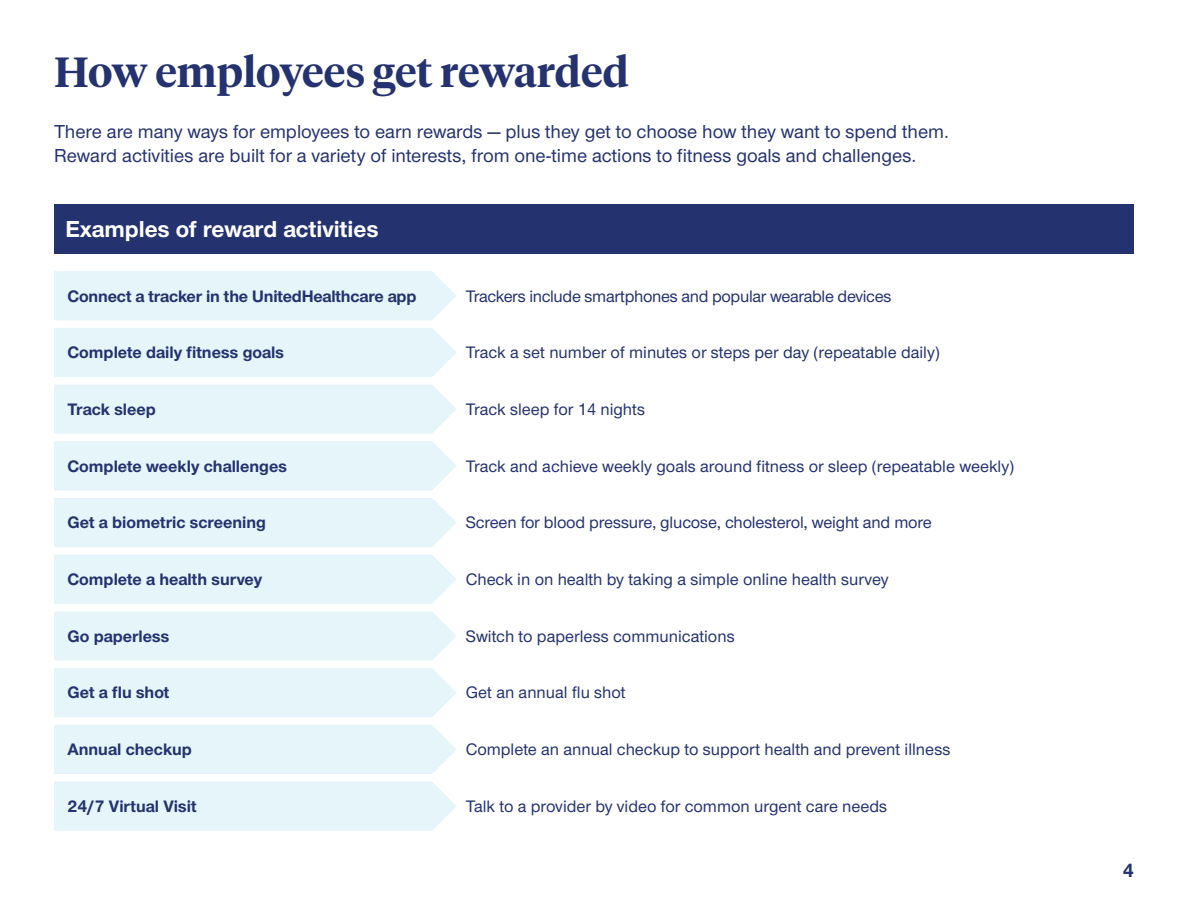
<style>
.page{position:relative;width:1188px;height:918px;background:#fff}
.page>*{position:absolute;margin:0;border:0;box-sizing:border-box;transform-origin:0 0}
.t1{font:600 42px "UHC Serif Headline";color:#243270}
.t2{font:700 24px "UHC Sans";color:#fff}
.t3{font:500 19.5px/24px "UHC Sans";color:#243270}
.t4{font:700 19.5px "UHC Sans";color:#243270}
.t5{font:500 17.25px "UHC Sans";color:#243270}
.t6{font:700 17.25px "UHC Sans";color:#243270}
.t7{font:500 17.25px "UHC Sans";letter-spacing:-.02em;color:#243270}
</style>
<div class="page">
<svg style="left:432px;top:271px;width:24px;height:49px"></svg>
<svg style="left:432px;top:328px;width:24px;height:49px"></svg>
<svg style="left:432px;top:385px;width:24px;height:48px"></svg>
<svg style="left:432px;top:442px;width:24px;height:48px"></svg>
<svg style="left:432px;top:498px;width:24px;height:49px"></svg>
<svg style="left:432px;top:555px;width:24px;height:48px"></svg>
<svg style="left:432px;top:612px;width:24px;height:48px"></svg>
<svg style="left:432px;top:668px;width:24px;height:49px"></svg>
<svg style="left:432px;top:725px;width:24px;height:49px"></svg>
<svg style="left:432px;top:782px;width:24px;height:48px"></svg>
<div style="left:54px;top:204px;width:1080px;height:50px;background:#243270"></div>
<div style="left:54px;top:271px;width:378px;height:333px;background:#e6f5f9"></div>
<div style="left:54px;top:611px;width:378px;height:220px;background:#e6f5f9"></div>
<div style="left:54px;top:320px;width:378px;height:8px;background:#fff"></div>
<div style="left:54px;top:377px;width:378px;height:8px;background:#fff"></div>
<div style="left:54px;top:434px;width:378px;height:7px;background:#fff"></div>
<div style="left:54px;top:490px;width:378px;height:8px;background:#fff"></div>
<div style="left:54px;top:547px;width:378px;height:8px;background:#fff"></div>
<div style="left:54px;top:661px;width:378px;height:7px;background:#fff"></div>
<div style="left:54px;top:717px;width:378px;height:8px;background:#fff"></div>
<div style="left:54px;top:774px;width:378px;height:7px;background:#fff"></div>
<h1 class="t1" style="left:54px;top:43px;width:576px">How employees get rewarded</h1>
<p class="t3" style="left:54px;top:119px;width:896px">There are many ways for employees to earn rewards — plus they get to choose how they want to spend them.<br>Reward activities are built for a variety of interests, from one-time actions to fitness goals and challenges.</p>
<h2 class="t2" style="left:66px;top:213px;width:314px">Examples of reward activities</h2>
<p class="t6" style="left:68px;top:284px;width:351px">Connect a tracker in the UnitedHealthcare app</p>
<p class="t7" style="left:466px;top:284px;width:427px">Trackers include smartphones and popular wearable devices</p>
<p class="t6" style="left:68px;top:341px;width:218px">Complete daily fitness goals</p>
<p class="t5" style="left:466px;top:341px;width:476px">Track a set number of minutes or steps per day (repeatable daily)</p>
<p class="t6" style="left:68px;top:398px;width:90px">Track sleep</p>
<p class="t5" style="left:466px;top:398px;width:181px">Track sleep for 14 nights</p>
<p class="t6" style="left:68px;top:454px;width:221px">Complete weekly challenges</p>
<p class="t5" style="left:466px;top:454px;width:550px">Track and achieve weekly goals around fitness or sleep (repeatable weekly)</p>
<p class="t6" style="left:68px;top:511px;width:200px">Get a biometric screening</p>
<p class="t5" style="left:466px;top:511px;width:468px">Screen for blood pressure, glucose, cholesterol, weight and more</p>
<p class="t6" style="left:68px;top:568px;width:196px">Complete a health survey</p>
<p class="t5" style="left:466px;top:568px;width:424px">Check in on health by taking a simple online health survey</p>
<p class="t6" style="left:68px;top:624px;width:104px">Go paperless</p>
<p class="t5" style="left:466px;top:625px;width:270px">Switch to paperless communications</p>
<p class="t6" style="left:68px;top:681px;width:104px">Get a flu shot</p>
<p class="t5" style="left:466px;top:681px;width:162px">Get an annual flu shot</p>
<p class="t6" style="left:68px;top:738px;width:126px">Annual checkup</p>
<p class="t5" style="left:466px;top:738px;width:486px">Complete an annual checkup to support health and prevent illness</p>
<p class="t6" style="left:68px;top:795px;width:131px">24/7 Virtual Visit</p>
<p class="t5" style="left:466px;top:795px;width:423px">Talk to a provider by video for common urgent care needs</p>
<p class="t4" style="left:1123px;top:857px;width:13px">4</p>
</div>
